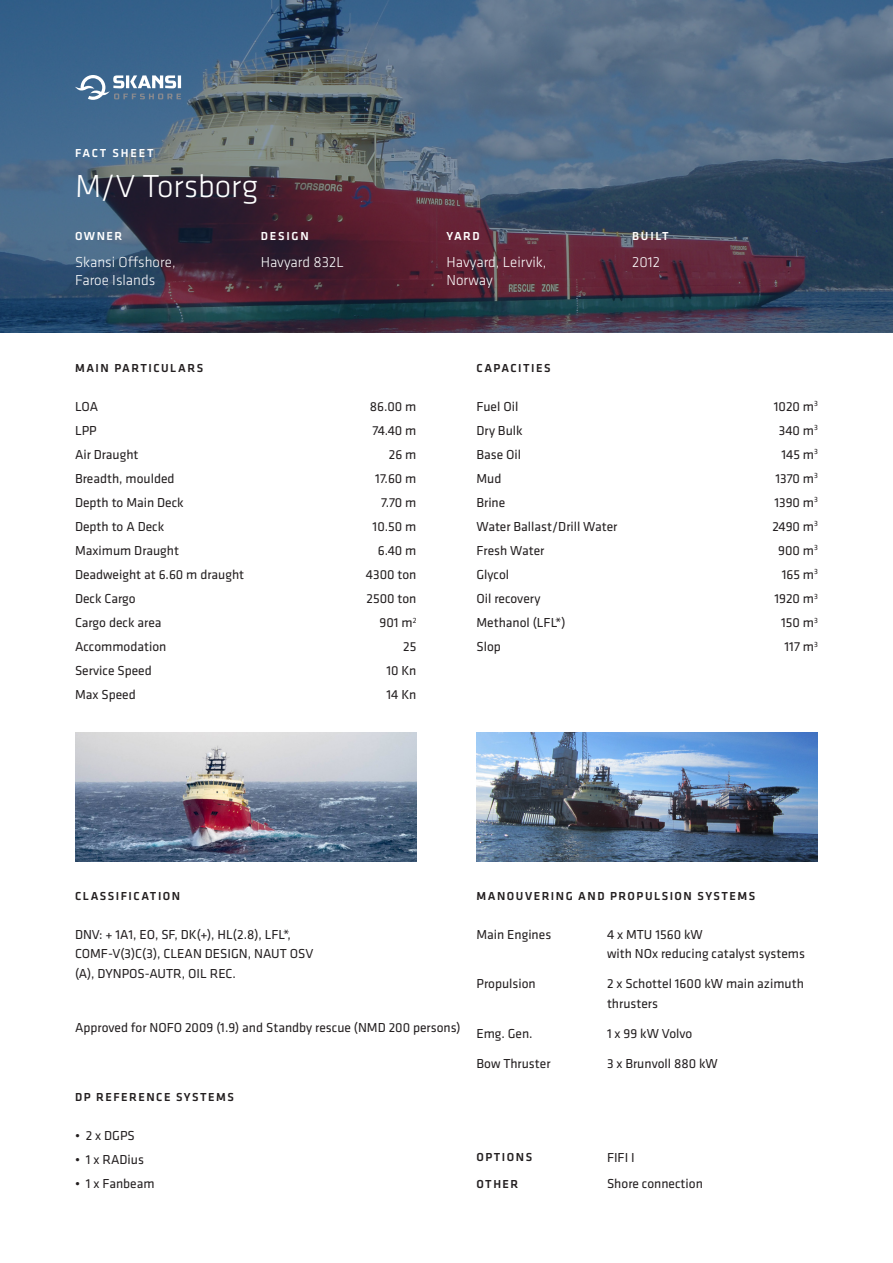
<style>
.page{position:relative;width:893px;height:1263px;background:#fff}
.page>*{position:absolute;margin:0;border:0;box-sizing:border-box;transform-origin:0 0}
.t1{font:300 33px "Klavika";color:#fff}
.t2{font:300 15px "Klavika";color:#fff}
.t3{font:13.5px/19.5px "Klavika";color:#231f20}
.t4{font:500 12px "Klavika";letter-spacing:.125em;color:#231f20}
.t5{font:500 12px "Klavika";letter-spacing:.15em;color:#fff}
</style>
<div class="page">
<img style="left:0;top:0;width:893px;height:333px">
<svg style="left:75px;top:75px;width:106px;height:25px"></svg>
<img style="left:75px;top:732px;width:341px;height:129px">
<img style="left:476px;top:732px;width:342px;height:129px">
<p class="t5" style="left:75px;top:145px;width:80px">FACT SHEET</p>
<p class="t1" style="left:75px;top:166px;width:185px">M/V Torsborg</p>
<p class="t5" style="left:75px;top:228px;width:49px">OWNER</p>
<p class="t2" style="left:75px;top:253px;width:102px">Skansi Offshore,</p>
<p class="t2" style="left:75px;top:271px;width:82px">Faroe Islands</p>
<p class="t5" style="left:261px;top:228px;width:49px">DESIGN</p>
<p class="t2" style="left:261px;top:253px;width:85px">Havyard 832L</p>
<p class="t4" style="left:75px;top:360px;width:130px">MAIN PARTICULARS</p>
<p class="t3" style="left:75px;top:396px;width:25px">LOA</p>
<p class="t3" style="left:370px;top:396px;width:48px">86.00 m</p>
<p class="t3" style="left:75px;top:420px;width:23px">LPP</p>
<p class="t3" style="left:372px;top:420px;width:46px">74.40 m</p>
<p class="t3" style="left:75px;top:444px;width:65px">Air Draught</p>
<p class="t3" style="left:389px;top:444px;width:29px">26 m</p>
<p class="t3" style="left:75px;top:468px;width:101px">Breadth, moulded</p>
<p class="t3" style="left:375px;top:468px;width:43px">17.60 m</p>
<p class="t3" style="left:75px;top:492px;width:110px">Depth to Main Deck</p>
<p class="t3" style="left:381px;top:492px;width:37px">7.70 m</p>
<p class="t3" style="left:75px;top:516px;width:91px">Depth to A Deck</p>
<p class="t3" style="left:373px;top:516px;width:45px">10.50 m</p>
<p class="t3" style="left:75px;top:540px;width:106px">Maximum Draught</p>
<p class="t3" style="left:378px;top:540px;width:40px">6.40 m</p>
<p class="t3" style="left:75px;top:564px;width:171px">Deadweight at 6.60 m draught</p>
<p class="t3" style="left:366px;top:564px;width:52px">4300 ton</p>
<p class="t3" style="left:75px;top:588px;width:62px">Deck Cargo</p>
<p class="t3" style="left:366px;top:588px;width:52px">2500 ton</p>
<p class="t3" style="left:75px;top:612px;width:88px">Cargo deck area</p>
<p class="t3" style="left:379px;top:612px;width:38px">901 m<sup>2</sup></p>
<p class="t3" style="left:75px;top:636px;width:93px">Accommodation</p>
<p class="t3" style="left:403px;top:636px;width:15px">25</p>
<p class="t3" style="left:75px;top:660px;width:78px">Service Speed</p>
<p class="t3" style="left:386px;top:660px;width:32px">10 Kn</p>
<p class="t3" style="left:75px;top:684px;width:62px">Max Speed</p>
<p class="t3" style="left:387px;top:684px;width:31px">14 Kn</p>
<p class="t5" style="left:446px;top:228px;width:35px">YARD</p>
<p class="t2" style="left:446px;top:253px;width:102px">Havyard, Leirvik,</p>
<p class="t2" style="left:446px;top:271px;width:48px">Norway</p>
<p class="t5" style="left:632px;top:228px;width:38px">BUILT</p>
<p class="t2" style="left:632px;top:253px;width:29px">2012</p>
<p class="t4" style="left:476px;top:360px;width:76px">CAPACITIES</p>
<p class="t3" style="left:476px;top:396px;width:43px">Fuel Oil</p>
<p class="t3" style="left:774px;top:396px;width:46px">1020 m<sup>3</sup></p>
<p class="t3" style="left:476px;top:420px;width:48px">Dry Bulk</p>
<p class="t3" style="left:779px;top:420px;width:41px">340 m<sup>3</sup></p>
<p class="t3" style="left:476px;top:444px;width:46px">Base Oil</p>
<p class="t3" style="left:781px;top:444px;width:38px">145 m<sup>3</sup></p>
<p class="t3" style="left:476px;top:468px;width:27px">Mud</p>
<p class="t3" style="left:775px;top:468px;width:44px">1370 m<sup>3</sup></p>
<p class="t3" style="left:476px;top:492px;width:30px">Brine</p>
<p class="t3" style="left:774px;top:492px;width:45px">1390 m<sup>3</sup></p>
<p class="t3" style="left:476px;top:516px;width:142px">Water Ballast/Drill Water</p>
<p class="t3" style="left:772px;top:516px;width:47px">2490 m<sup>3</sup></p>
<p class="t3" style="left:476px;top:540px;width:69px">Fresh Water</p>
<p class="t3" style="left:778px;top:540px;width:41px">900 m<sup>3</sup></p>
<p class="t3" style="left:476px;top:564px;width:34px">Glycol</p>
<p class="t3" style="left:782px;top:564px;width:38px">165 m<sup>3</sup></p>
<p class="t3" style="left:476px;top:588px;width:65px">Oil recovery</p>
<p class="t3" style="left:774px;top:588px;width:45px">1920 m<sup>3</sup></p>
<p class="t3" style="left:476px;top:612px;width:90px">Methanol (LFL*)</p>
<p class="t3" style="left:781px;top:612px;width:38px">150 m<sup>3</sup></p>
<p class="t3" style="left:476px;top:636px;width:26px">Slop</p>
<p class="t3" style="left:784px;top:636px;width:35px">117 m<sup>3</sup></p>
<p class="t4" style="left:75px;top:888px;width:107px">CLASSIFICATION</p>
<p class="t4" style="left:476px;top:888px;width:280px">MANOUVERING AND PROPULSION SYSTEMS</p>
<p class="t3" style="left:75px;top:924px;width:217px">DNV: + 1A1, EO, SF, DK(+), HL(2.8), LFL*,</p>
<p class="t3" style="left:75px;top:944px;width:240px">COMF-V(3)C(3), CLEAN DESIGN, NAUT OSV</p>
<p class="t3" style="left:75px;top:963px;width:162px">(A), DYNPOS-AUTR, OIL REC.</p>
<p class="t3" style="left:607px;top:924px;width:97px">4 x MTU 1560 kW</p>
<p class="t3" style="left:607px;top:943px;width:199px">with NOx reducing catalyst systems</p>
<p class="t3" style="left:607px;top:973px;width:198px">2 x Schottel 1600 kW main azimuth thrusters</p>
<p class="t3" style="left:607px;top:1023px;width:87px">1 x 99 kW Volvo</p>
<p class="t3" style="left:607px;top:1053px;width:112px">3 x Brunvoll 880 kW</p>
<p class="t3" style="left:476px;top:924px;width:76px">Main Engines</p>
<p class="t3" style="left:476px;top:973px;width:61px">Propulsion</p>
<p class="t3" style="left:476px;top:1023px;width:58px">Emg. Gen.</p>
<p class="t3" style="left:476px;top:1053px;width:76px">Bow Thruster</p>
<p class="t3" style="left:75px;top:1017px;width:387px">Approved for NOFO 2009 (1.9) and Standby rescue (NMD 200 persons)</p>
<p class="t4" style="left:75px;top:1089px;width:160px">DP REFERENCE SYSTEMS</p>
<p class="t3" style="left:75px;top:1125px;width:61px">• 2 x DGPS</p>
<p class="t3" style="left:75px;top:1149px;width:70px">• 1 x RADius</p>
<p class="t3" style="left:75px;top:1173px;width:81px">• 1 x Fanbeam</p>
<p class="t4" style="left:476px;top:1149px;width:57px">OPTIONS</p>
<p class="t3" style="left:607px;top:1147px;width:29px">FIFI I</p>
<p class="t4" style="left:476px;top:1176px;width:43px">OTHER</p>
<p class="t3" style="left:607px;top:1173px;width:97px">Shore connection</p>
</div>
